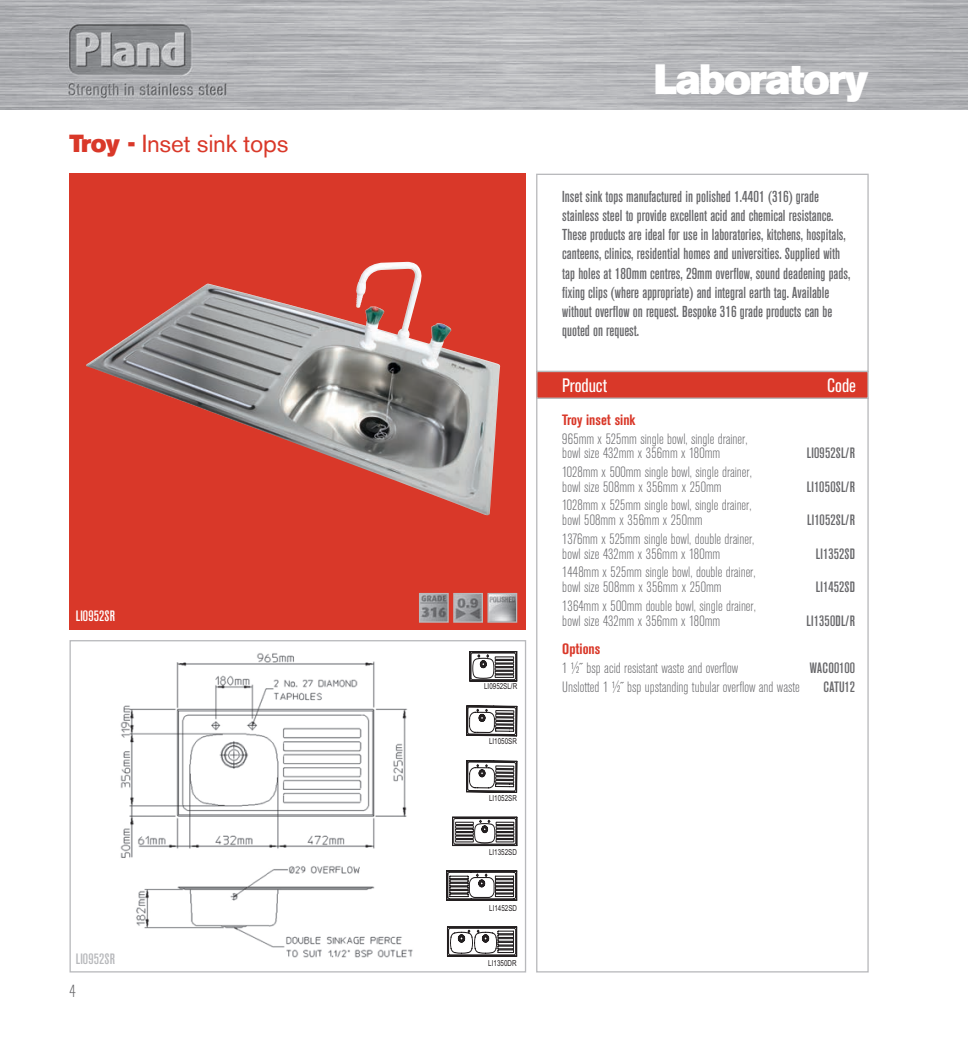
<style>
.page{position:relative;width:968px;height:1042px;background:#fff}
.page>*{position:absolute;margin:0;border:0;box-sizing:border-box;transform-origin:0 0}
.t1{font:42px "Akzidenz Grotesk BE Super";letter-spacing:-.04em;color:#fff}
.t2{font:24.5px "Akzidenz Grotesk BE";letter-spacing:-.01em;color:#d93829}
.t3{font:condensed 19.25px "Akzidenz Grotesk BE";color:#fff}
.t4{font:300 condensed 17.5px "Akzidenz Grotesk BE";color:#67676a}
.t5{font:500 condensed 15.75px/19.2px "Akzidenz Grotesk BE";color:#67676a}
.t6{font:300 condensed 14.88px/14.9px "Akzidenz Grotesk BE";color:#67676a}
.t7{font:500 condensed 14.88px "Akzidenz Grotesk BE";color:#67676a}
.t8{font:500 condensed 14.88px "Akzidenz Grotesk BE";letter-spacing:.02em;color:#67676a}
.t9{font:700 condensed 14.88px "Akzidenz Grotesk BE";color:#d93829}
.t10{font:500 condensed 14.88px "Akzidenz Grotesk BE";letter-spacing:.02em;color:#fff}
.t11{font:500 condensed 14.88px "Akzidenz Grotesk BE";letter-spacing:.02em;color:#b8b9bc}
.t12{font:8.22px "Arial";color:#231f20;scale:.76 1}
.s1{font-family:"Akzidenz Grotesk BE Super"}
</style>
<div class="page">
<img style="left:0;top:0;width:967px;height:109px">
<svg style="left:446px;top:651px;width:71px;height:306px"></svg>
<div style="left:69px;top:640px;width:457px;height:332px;border:1px solid #b8b9bc"></div>
<div style="left:69px;top:174px;width:457px;height:456px;background:#d93829"></div>
<img style="left:86px;top:262px;width:414px;height:253px">
<img style="left:489px;top:595px;width:26px;height:26px">
<div style="left:487px;top:593px;width:30px;height:30px;border:1px solid #b8b9bc"></div>
<img style="left:455px;top:595px;width:26px;height:26px">
<div style="left:453px;top:593px;width:30px;height:30px;border:1px solid #b8b9bc"></div>
<img style="left:421px;top:595px;width:25px;height:26px">
<div style="left:419px;top:593px;width:29px;height:30px;border:1px solid #b8b9bc"></div>
<img style="left:120px;top:653px;width:293px;height:305px">
<div style="left:536px;top:174px;width:332px;height:198px;border:1px solid #b8b9bc"></div>
<div style="left:536px;top:371px;width:331px;height:27px;background:#d93829"></div>
<div style="left:536px;top:371px;width:332px;height:28px;border:1px solid #b8b9bc"></div>
<h2 class="t2" style="left:69px;top:129px;width:220px"><span class="s1">Troy -</span> Inset sink tops</h2>
<p class="t10" style="left:76px;top:608px;width:41px">LI0952SR</p>
<p class="t11" style="left:76px;top:950px;width:41px">LI0952SR</p>
<p class="t4" style="left:69px;top:981px;width:8px">4</p>
<p class="t12" style="left:484px;top:681px;width:45px">LI0952SL/R</p>
<p class="t12" style="left:489px;top:736px;width:38px">LI1050SR</p>
<p class="t12" style="left:489px;top:792px;width:38px">LI1052SR</p>
<p class="t12" style="left:489px;top:846px;width:38px">LI1352SD</p>
<p class="t12" style="left:489px;top:902px;width:38px">LI1452SD</p>
<p class="t12" style="left:488px;top:958px;width:39px">LI1350DR</p>
<h1 class="t1" style="left:654px;top:55px;width:216px">Laboratory</h1>
<p class="t5" style="left:562px;top:187px;width:289px">Inset sink tops manufactured in polished 1.4401 (316) grade stainless steel to provide excellent acid and chemical resistance.<br>These products are ideal for use in laboratories, kitchens, hospitals, canteens, clinics, residential homes and universities. Supplied with tap holes at 180mm centres, 29mm overflow, sound deadening pads, fixing clips (where appropriate) and integral earth tag. Available without overflow on request. Bespoke 316 grade products can be quoted on request.</p>
<p class="t3" style="left:562px;top:375px;width:46px">Product</p>
<p class="t3" style="left:827px;top:375px;width:30px">Code</p>
<p class="t9" style="left:562px;top:411px;width:75px">Troy inset sink</p>
<p class="t6" style="left:562px;top:431px;width:187px">965mm x 525mm single bowl, single drainer, bowl size 432mm x 356mm x 180mm</p>
<p class="t6" style="left:562px;top:465px;width:191px">1028mm x 500mm single bowl, single drainer, bowl size 508mm x 356mm x 250mm</p>
<p class="t6" style="left:562px;top:498px;width:191px">1028mm x 525mm single bowl, single drainer, bowl 508mm x 356mm x 250mm</p>
<p class="t6" style="left:562px;top:532px;width:193px">1376mm x 525mm single bowl, double drainer, bowl size 432mm x 356mm x 180mm</p>
<p class="t6" style="left:562px;top:565px;width:195px">1448mm x 525mm single bowl, double drainer, bowl size 508mm x 356mm x 250mm</p>
<p class="t6" style="left:562px;top:599px;width:195px">1364mm x 500mm double bowl, single drainer, bowl size 432mm x 356mm x 180mm</p>
<p class="t8" style="left:806px;top:445px;width:50px">LI0952SL/R</p>
<p class="t8" style="left:806px;top:478px;width:50px">LI1050SL/R</p>
<p class="t7" style="left:807px;top:512px;width:49px">LI1052SL/R</p>
<p class="t7" style="left:815px;top:545px;width:41px">LI1352SD</p>
<p class="t7" style="left:815px;top:579px;width:41px">LI1452SD</p>
<p class="t8" style="left:806px;top:612px;width:50px">LI1350DL/R</p>
<p class="t9" style="left:562px;top:640px;width:40px">Options</p>
<p class="t6" style="left:562px;top:661px;width:178px">1 ½˝ bsp acid resistant waste and overflow</p>
<p class="t7" style="left:809px;top:659px;width:47px">WACO0100</p>
<p class="t6" style="left:562px;top:679px;width:239px">Unslotted 1 ½˝ bsp upstanding tubular overflow and waste</p>
<p class="t7" style="left:823px;top:678px;width:33px">CATU12</p>
</div>
